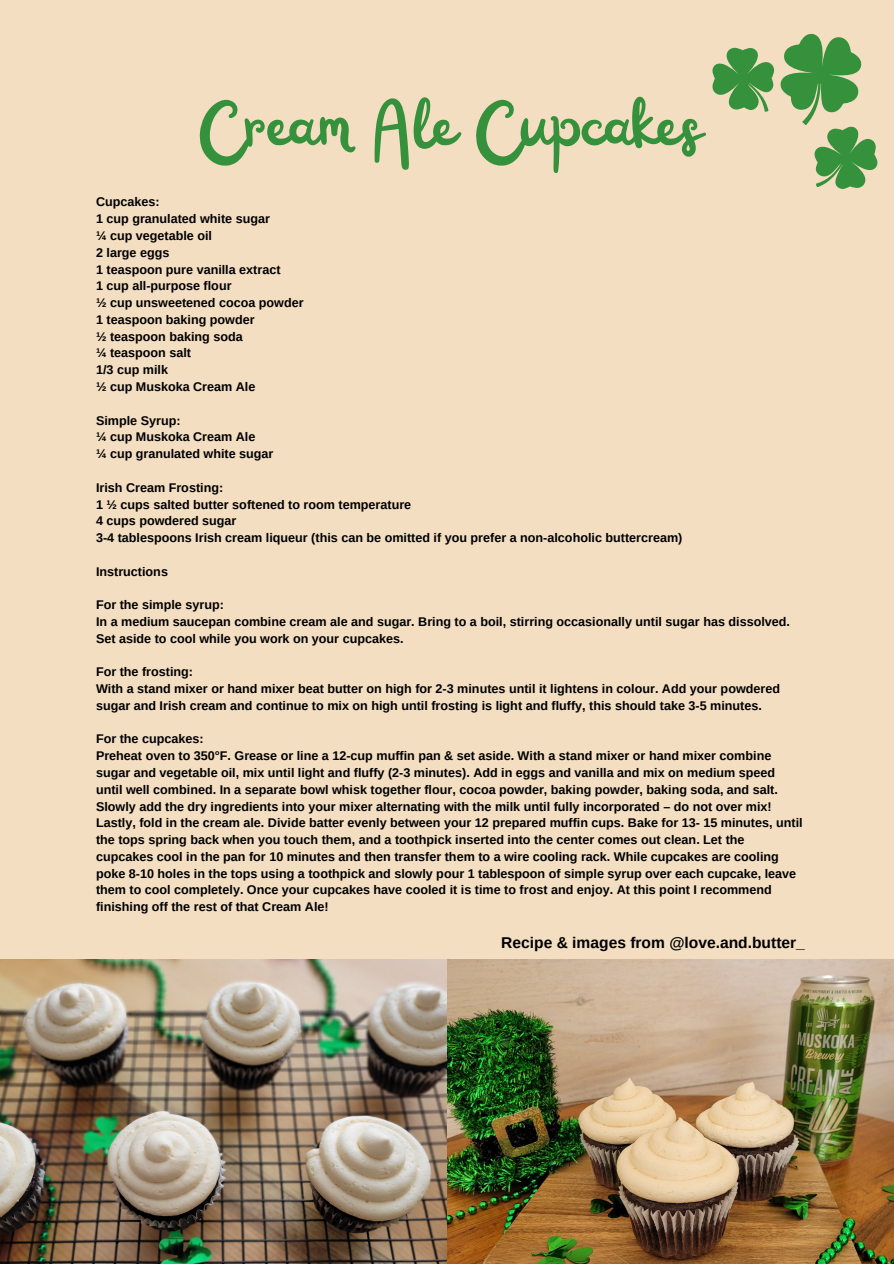
<style>
.page{position:relative;width:894px;height:1264px;background:#fff}
.page>*{position:absolute;margin:0;border:0;box-sizing:border-box;transform-origin:0 0}
.t1{font:77.55px "Railey";color:#35913b}
.t2{font:700 15.6px "Arimo";color:#000}
.t3{font:700 12.6px/16.8px "Arimo";color:#000}
</style>
<div class="page">
<div style="left:0;top:0;width:893px;height:1263px;background:#f3dec2"></div>
<svg style="left:712px;top:33px;width:166px;height:156px"></svg>
<img style="left:0;top:959px;width:893px;height:304px">
<p class="t1" style="left:196px;top:84px;width:504px">Cream Ale Cupcakes</p>
<p class="t3" style="left:96px;top:194px;width:65px">Cupcakes:</p>
<p class="t3" style="left:96px;top:210px;width:175px">1 cup granulated white sugar</p>
<p class="t3" style="left:96px;top:227px;width:117px">¼ cup vegetable oil</p>
<p class="t3" style="left:96px;top:244px;width:75px">2 large eggs</p>
<p class="t3" style="left:96px;top:261px;width:186px">1 teaspoon pure vanilla extract</p>
<p class="t3" style="left:96px;top:277px;width:137px">1 cup all-purpose flour</p>
<p class="t3" style="left:96px;top:294px;width:209px">½ cup unsweetened cocoa powder</p>
<p class="t3" style="left:96px;top:311px;width:160px">1 teaspoon baking powder</p>
<p class="t3" style="left:96px;top:328px;width:148px">½ teaspoon baking soda</p>
<p class="t3" style="left:96px;top:345px;width:96px">¼ teaspoon salt</p>
<p class="t3" style="left:96px;top:361px;width:73px">1/3 cup milk</p>
<p class="t3" style="left:96px;top:378px;width:161px">½ cup Muskoka Cream Ale</p>
<p class="t3" style="left:96px;top:412px;width:86px">Simple Syrup:</p>
<p class="t3" style="left:96px;top:428px;width:161px">¼ cup Muskoka Cream Ale</p>
<p class="t3" style="left:96px;top:445px;width:179px">¼ cup granulated white sugar</p>
<p class="t3" style="left:96px;top:479px;width:129px">Irish Cream Frosting:</p>
<p class="t3" style="left:96px;top:495px;width:316px">1 ½ cups salted butter softened to room temperature</p>
<p class="t3" style="left:96px;top:512px;width:142px">4 cups powdered sugar</p>
<p class="t3" style="left:96px;top:529px;width:587px">3-4 tablespoons Irish cream liqueur (this can be omitted if you prefer a non-alcoholic buttercream)</p>
<p class="t3" style="left:96px;top:563px;width:73px">Instructions</p>
<p class="t3" style="left:96px;top:596px;width:129px">For the simple syrup:</p>
<p class="t3" style="left:96px;top:613px;width:695px">In a medium saucepan combine cream ale and sugar. Bring to a boil, stirring occasionally until sugar has dissolved.<br>Set aside to cool while you work on your cupcakes.</p>
<p class="t3" style="left:96px;top:663px;width:99px">For the frosting:</p>
<p class="t3" style="left:96px;top:680px;width:685px">With a stand mixer or hand mixer beat butter on high for 2-3 minutes until it lightens in colour. Add your powdered sugar and Irish cream and continue to mix on high until frosting is light and fluffy, this should take 3-5 minutes.</p>
<p class="t3" style="left:96px;top:730px;width:109px">For the cupcakes:</p>
<p class="t3" style="left:96px;top:747px;width:708px">Preheat oven to 350°F. Grease or line a 12-cup muffin pan &amp; set aside. With a stand mixer or hand mixer combine sugar and vegetable oil, mix until light and fluffy (2-3 minutes). Add in eggs and vanilla and mix on medium speed until well combined. In a separate bowl whisk together flour, cocoa powder, baking powder, baking soda, and salt.<br>Slowly add the dry ingredients into your mixer alternating with the milk until fully incorporated – do not over mix!<br>Lastly, fold in the cream ale. Divide batter evenly between your 12 prepared muffin cups. Bake for 13- 15 minutes, until the tops spring back when you touch them, and a toothpick inserted into the center comes out clean. Let the cupcakes cool in the pan for 10 minutes and then transfer them to a wire cooling rack. While cupcakes are cooling poke 8-10 holes in the tops using a toothpick and slowly pour 1 tablespoon of simple syrup over each cupcake, leave them to cool completely. Once your cupcakes have cooled it is time to frost and enjoy. At this point I recommend finishing off the rest of that Cream Ale!</p>
<p class="t2" style="left:501px;top:933px;width:305px">Recipe &amp; images from @love.and.butter_</p>
</div>
